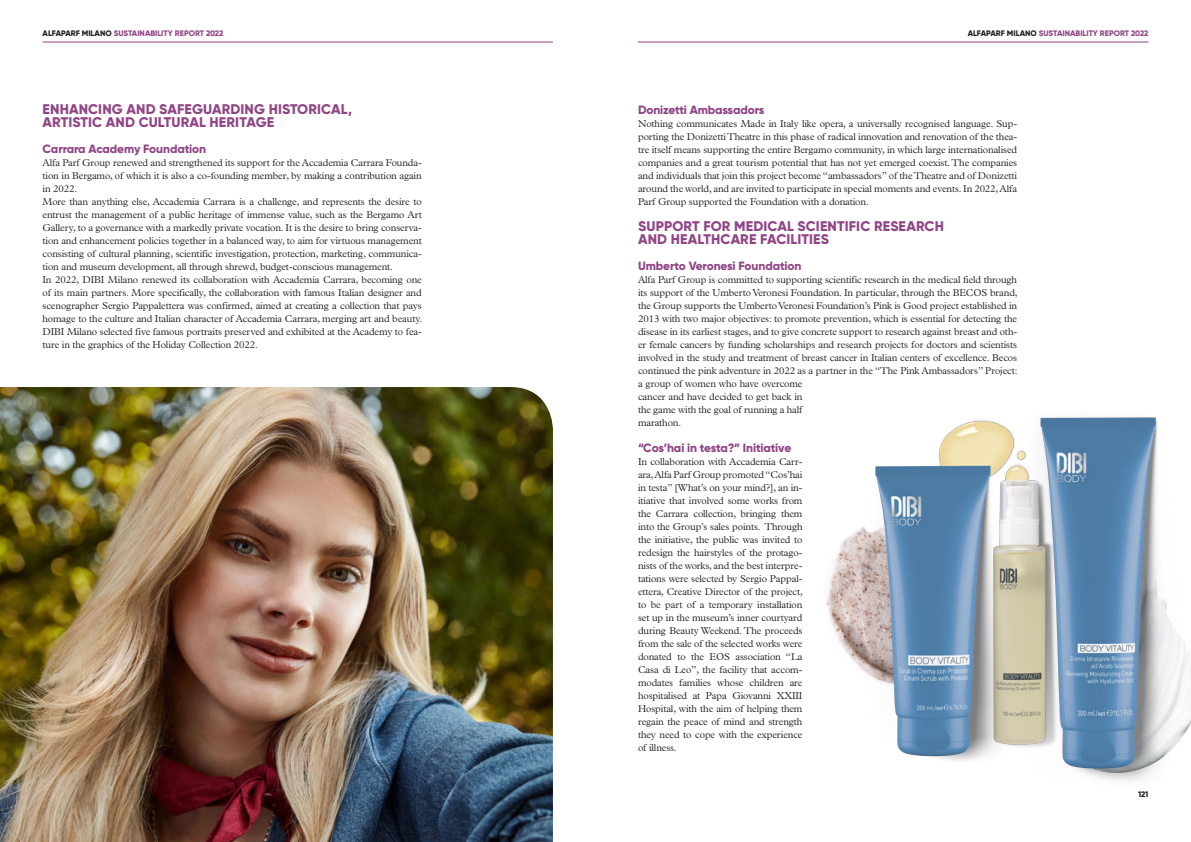
<style>
.page{position:relative;width:1191px;height:842px;background:#fff}
.page>*{position:absolute;margin:0;border:0;box-sizing:border-box;transform-origin:0 0}
.t1{font:800 14px "Gilroy";letter-spacing:.01em;color:#904685}
.t2{font:800 12px "Gilroy";letter-spacing:-.01em;color:#904685}
.t3{font:300 10px/13px "Plantin Std";letter-spacing:-.01em;color:#231f20;text-align:justify}
.t4{font:800 8px "Gilroy";color:#904685}
.t5{font:800 8px "Gilroy";color:#231f20}
.s1{color:#231f20}
</style>
<div class="page">
<img style="left:0;top:387px;width:553px;height:455px">
<img style="left:826px;top:417px;width:365px;height:364px">
<hr style="left:43px;top:42px;width:510px;height:1px;background:#904685">
<hr style="left:638px;top:42px;width:510px;height:1px;background:#904685">
<p class="t4" style="left:43px;top:28px;width:182px"><span class="s1">ALFAPARF MILANO</span> SUSTAINABILITY REPORT 2022</p>
<p class="t4" style="left:967px;top:28px;width:182px"><span class="s1">ALFAPARF MILANO</span> SUSTAINABILITY REPORT 2022</p>
<p class="t1" style="left:43px;top:100px;width:311px">ENHANCING AND SAFEGUARDING HISTORICAL,</p>
<p class="t1" style="left:43px;top:113px;width:233px">ARTISTIC AND CULTURAL HERITAGE</p>
<p class="t2" style="left:43px;top:141px;width:165px">Carrara Academy Foundation</p>
<p class="t3" style="left:43px;top:156px;width:381px">Alfa Parf Group renewed and strengthened its support for the Accademia Carrara Founda&shy;tion in Bergamo, of which it is also a co-founding member, by making a contribution again in 2022.</p>
<p class="t3" style="left:43px;top:195px;width:381px">More than anything else, Accademia Carrara is a challenge, and represents the desire to entrust the management of a public heritage of immense value, such as the Bergamo Art Gallery, to a governance with a markedly private vocation. It is the desire to bring conserva&shy;tion and enhancement policies together in a balanced way, to aim for virtuous management consisting of cultural planning, scientific investigation, protection, marketing, communica&shy;tion and museum development, all through shrewd, budget-conscious management.</p>
<p class="t3" style="left:43px;top:273px;width:381px">In 2022, DIBI Milano renewed its collaboration with Accademia Carrara, becoming one of its main partners. More specifically, the collaboration with famous Italian designer and scenographer Sergio Pappalettera was confirmed, aimed at creating a collection that pays homage to the culture and Italian character of Accademia Carrara, merging art and beauty.<br>DIBI Milano selected five famous portraits preserved and exhibited at the Academy to fea&shy;ture in the graphics of the Holiday Collection 2022.</p>
<p class="t2" style="left:638px;top:102px;width:128px">Donizetti Ambassadors</p>
<p class="t3" style="left:638px;top:117px;width:381px">Nothing communicates Made in Italy like opera, a universally recognised language. Sup&shy;porting the Donizetti Theatre in this phase of radical innovation and renovation of the thea&shy;tre itself means supporting the entire Bergamo community, in which large internationalised companies and a great tourism potential that has not yet emerged coexist. The companies and individuals that join this project become “ambassadors” of the Theatre and of Donizetti around the world, and are invited to participate in special moments and events. In 2022, Alfa Parf Group supported the Foundation with a donation.</p>
<p class="t1" style="left:638px;top:217px;width:307px">SUPPORT FOR MEDICAL SCIENTIFIC RESEARCH</p>
<p class="t1" style="left:638px;top:230px;width:192px">AND HEALTHCARE FACILITIES</p>
<p class="t2" style="left:638px;top:258px;width:165px">Umberto Veronesi Foundation</p>
<p class="t3" style="left:638px;top:273px;width:381px;text-align:left">Alfa Parf Group is committed to supporting scientific research in the medical field through its support of the Umberto Veronesi Foundation. In particular, through the BECOS brand, the Group supports the Umberto Veronesi Foundation’s Pink is Good project established in 2013 with two major objectives: to promote prevention, which is essential for detecting the disease in its earliest stages, and to give concrete support to research against breast and oth&shy;er female cancers by funding scholarships and research projects for doctors and scientists involved in the study and treatment of breast cancer in Italian centers of excellence. Becos continued the pink adventure in 2022 as a partner in the “The Pink Ambassadors” Project: a group of women who have overcome<br>cancer and have decided to get back in<br>the game with the goal of running a half<br>marathon.</p>
<p class="t2" style="left:638px;top:440px;width:155px">“Cos’hai in testa?” Initiative</p>
<p class="t3" style="left:638px;top:455px;width:166px">In collaboration with Accademia Carr&shy;ara, Alfa Parf Group promoted “Cos’hai in testa” [What’s on your mind?], an in&shy;itiative that involved some works from the Carrara collection, bringing them into the Group’s sales points. Through the initiative, the public was invited to redesign the hairstyles of the protago&shy;nists of the works, and the best interpre&shy;tations were selected by Sergio Pappal&shy;ettera, Creative Director of the project, to be part of a temporary installation set up in the museum’s inner courtyard during Beauty Weekend. The proceeds from the sale of the selected works were donated to the EOS association “La Casa di Leo”, the facility that accom&shy;modates families whose children are hospitalised at Papa Giovanni XXIII Hospital, with the aim of helping them regain the peace of mind and strength they need to cope with the experience of illness.</p>
<p class="t5" style="left:1138px;top:790px;width:12px">121</p>
</div>
